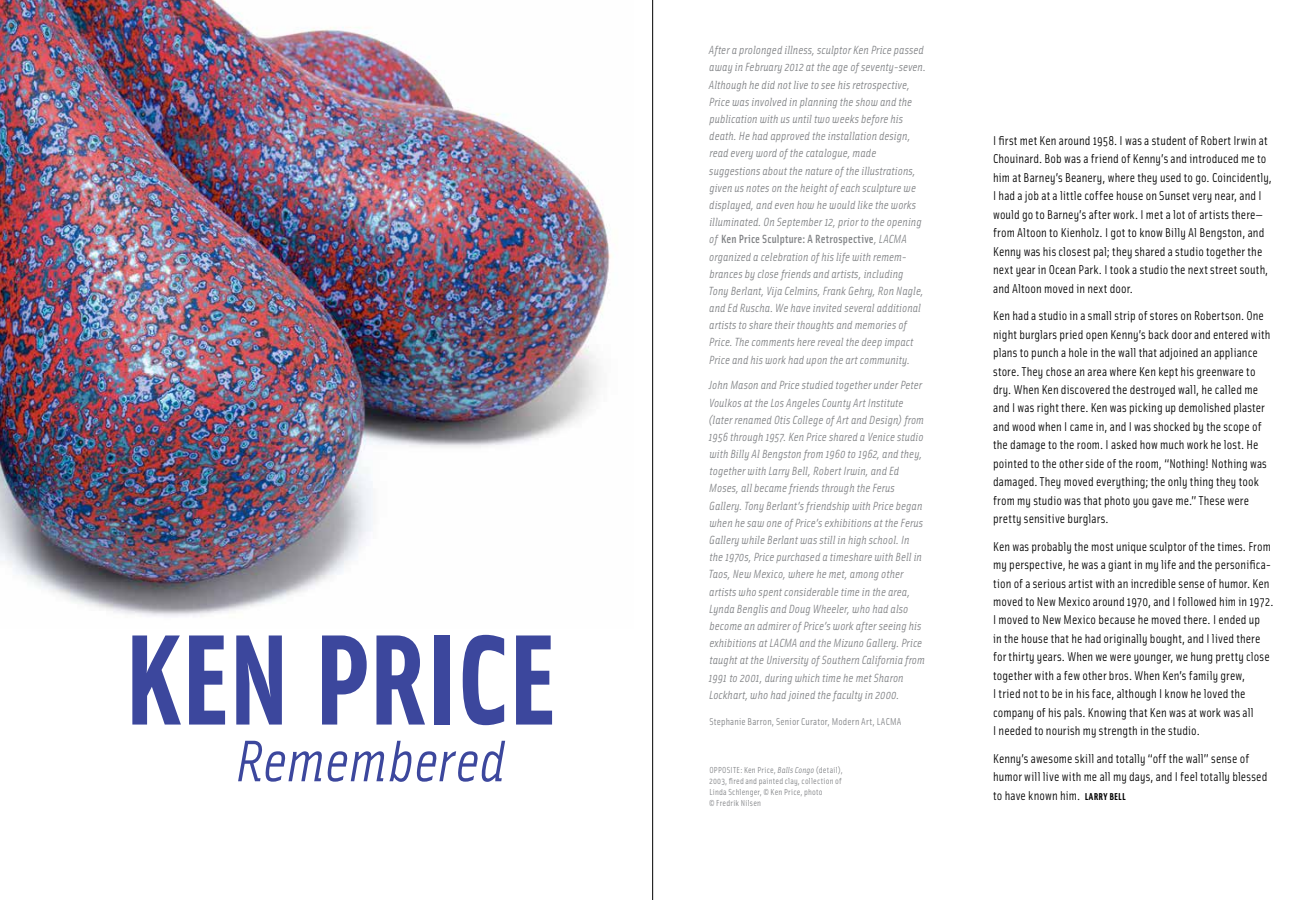
<style>
.page{position:relative;width:1305px;height:900px;background:#fff}
.page>*{position:absolute;margin:0;border:0;box-sizing:border-box;transform-origin:0 0}
.t1{font:700 129.12px "Solex";letter-spacing:-.015em;color:#3c479d}
.t2{font:italic 58.75px "Solex";letter-spacing:-.01em;color:#3c479d}
.t3{font:12.75px/18.4px "Solex";letter-spacing:.01em;color:#000}
.t4{font:italic 11.88px/17.1px "Solex";letter-spacing:.005em;color:#808285}
.t5{font:10px "Solex";letter-spacing:.02em;color:#808285}
.t6{font:8.75px/11.2px "Solex";letter-spacing:.025em;color:#808285}
.s1{font-weight:500;font-style:normal}
.s2{font-style:italic}
.s3{font-weight:700;font-size:10px}
</style>
<div class="page">
<img style="left:0;top:0;width:612px;height:617px">
<hr style="left:652px;top:0;width:1px;height:900px;background:#000">
<h1 class="t1" style="left:123px;top:595px;width:436px">KEN PRICE</h1>
<h2 class="t2" style="left:236px;top:723px;width:271px">Remembered</h2>
<p class="t4" style="left:709px;top:41px;width:219px">After a prolonged illness, sculptor Ken Price passed away in February 2012 at the age of seventy-seven.<br>Although he did not live to see his retrospective, Price was involved in planning the show and the publication with us until two weeks before his death. He had approved the installation design, read every word of the catalogue, made suggestions about the nature of the illustrations, given us notes on the height of each sculpture we displayed, and even how he would like the works illuminated. On September 12, prior to the opening of <span class="s1">Ken Price Sculpture: A Retrospective</span>, LACMA organized a celebration of his life with remem&shy;brances by close friends and artists, including<br>Tony Berlant, Vija Celmins, Frank Gehry, Ron Nagle, and Ed Ruscha. We have invited several additional artists to share their thoughts and memories of Price. The comments here reveal the deep impact Price and his work had upon the art community.</p>
<p class="t4" style="left:709px;top:376px;width:218px">John Mason and Price studied together under Peter Voulkos at the Los Angeles County Art Institute (later renamed Otis College of Art and Design) from 1956 through 1957. Ken Price shared a Venice studio with Billy Al Bengston from 1960 to 1962, and they, together with Larry Bell, Robert Irwin, and Ed Moses, all became friends through the Ferus Gallery. Tony Berlant’s friendship with Price began when he saw one of Price’s exhibitions at the Ferus Gallery while Berlant was still in high school. In the 1970s, Price purchased a timeshare with Bell in Taos, New Mexico, where he met, among other artists who spent considerable time in the area, Lynda Benglis and Doug Wheeler, who had also become an admirer of Price’s work after seeing his exhibitions at LACMA and the Mizuno Gallery. Price taught at the University of Southern California from 1991 to 2001, during which time he met Sharon Lockhart, who had joined the faculty in 2000.</p>
<p class="t5" style="left:709px;top:715px;width:194px">Stephanie Barron, Senior Curator, Modern Art, LACMA</p>
<p class="t6" style="left:709px;top:764px;width:135px">OPPOSITE: Ken Price, <span class="s2">Balls Congo</span> (detail), 2003, fired and painted clay, collection of Linda Schlenger, © Ken Price, photo<br>© Fredrik Nilsen</p>
<p class="t3" style="left:993px;top:131px;width:280px">I first met Ken around 1958. I was a student of Robert Irwin at Chouinard. Bob was a friend of Kenny’s and introduced me to him at Barney’s Beanery, where they used to go. Coincidently, I had a job at a little coffee house on Sunset very near, and I would go to Barney’s after work. I met a lot of artists there— from Altoon to Kienholz. I got to know Billy Al Bengston, and Kenny was his closest pal; they shared a studio together the next year in Ocean Park. I took a studio the next street south, and Altoon moved in next door.</p>
<p class="t3" style="left:993px;top:306px;width:279px">Ken had a studio in a small strip of stores on Robertson. One night burglars pried open Kenny’s back door and entered with plans to punch a hole in the wall that adjoined an appliance store. They chose an area where Ken kept his greenware to dry. When Ken discovered the destroyed wall, he called me and I was right there. Ken was picking up demolished plaster and wood when I came in, and I was shocked by the scope of the damage to the room. I asked how much work he lost. He pointed to the other side of the room, “Nothing! Nothing was damaged. They moved everything; the only thing they took from my studio was that photo you gave me.” These were pretty sensitive burglars.</p>
<p class="t3" style="left:993px;top:537px;width:282px">Ken was probably the most unique sculptor of the times. From my perspective, he was a giant in my life and the personifica&shy;tion of a serious artist with an incredible sense of humor. Ken moved to New Mexico around 1970, and I followed him in 1972.<br>I moved to New Mexico because he moved there. I ended up<br>in the house that he had originally bought, and I lived there for thirty years. When we were younger, we hung pretty close together with a few other bros. When Ken’s family grew,<br>I tried not to be in his face, although I know he loved the company of his pals. Knowing that Ken was at work was all<br>I needed to nourish my strength in the studio.</p>
<p class="t3" style="left:993px;top:749px;width:276px">Kenny’s awesome skill and totally “off the wall” sense of humor will live with me all my days, and I feel totally blessed to have known him. <span class="s3">LARRY BELL</span></p>
</div>
